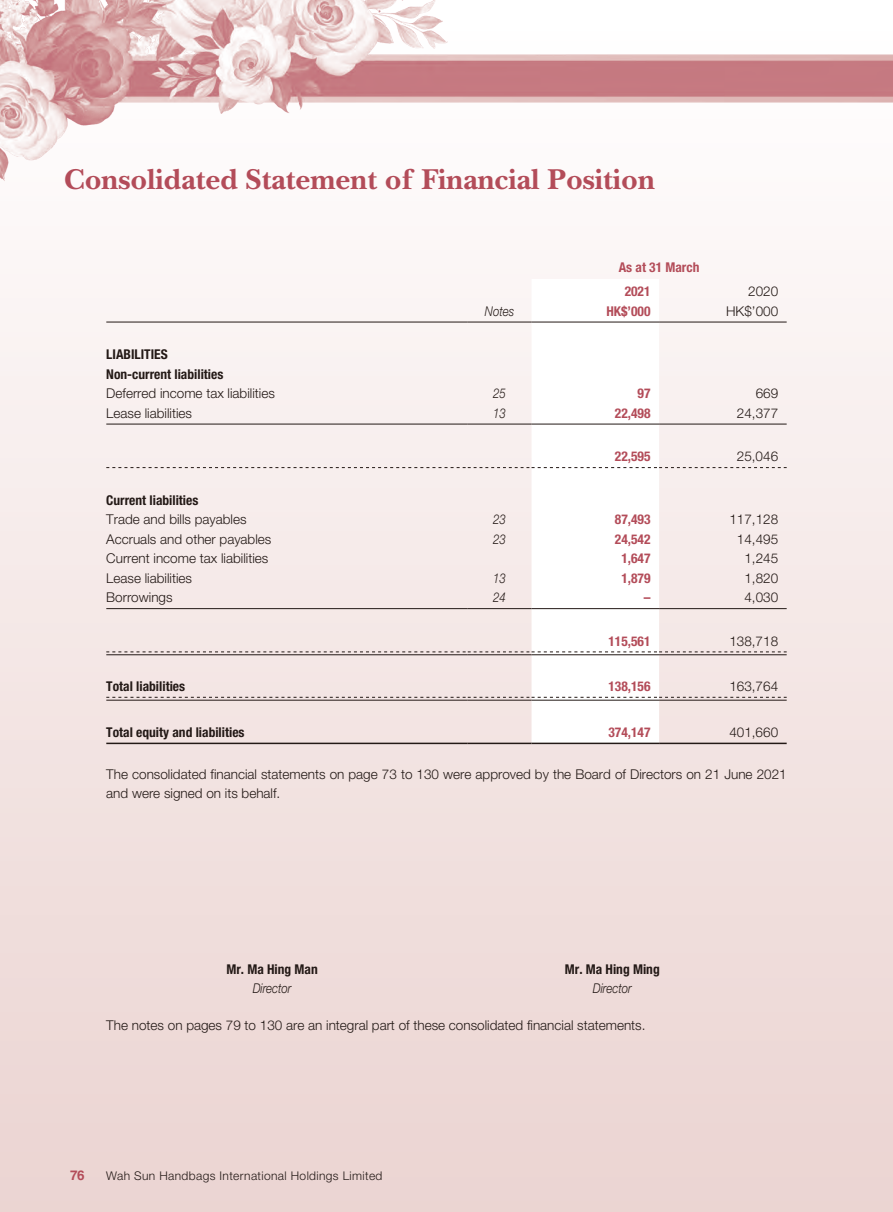
<style>
.page{position:relative;width:893px;height:1212px;background:#fff}
.page>*{position:absolute;margin:0;border:0;box-sizing:border-box;transform-origin:0 0}
.t1{font:700 30px "New Baskerville Std";color:#b34c59}
.t2{font:300 13.5px/19.5px "Helvetica Neue LT Std";color:#231916}
.t3{font:700 condensed 13.5px/19.5px "Helvetica Neue LT Std";color:#231916}
.t4{font:700 condensed 13.5px/23.7px "Helvetica Neue LT Std";color:#b34c59}
.t5{font:italic 300 13.5px "Helvetica Neue LT Std";color:#231916;scale:.85 1}
.t6{font:700 13.5px "Helvetica LT Std";color:#b34c59}
.t7{font:300 12px "Helvetica Neue LT Std";letter-spacing:.03em;color:#231916}
</style>
<div class="page">
<img style="left:0;top:0;width:893px;height:1212px">
<svg style="left:531px;top:279px;width:128px;height:464px"></svg>
<hr style="left:106px;top:322px;width:362px;height:1px;background:#231916">
<hr style="left:468px;top:322px;width:63px;height:1px;background:#231916">
<hr style="left:531px;top:322px;width:128px;height:1px;background:#231916">
<hr style="left:659px;top:322px;width:128px;height:1px;background:#231916">
<hr style="left:106px;top:424px;width:362px;height:1px;background:#231916">
<hr style="left:468px;top:424px;width:63px;height:1px;background:#231916">
<hr style="left:531px;top:424px;width:128px;height:1px;background:#231916">
<hr style="left:659px;top:424px;width:128px;height:1px;background:#231916">
<svg style="left:106px;top:467px;width:681px;height:1px"></svg>
<hr style="left:106px;top:608px;width:362px;height:1px;background:#231916">
<hr style="left:468px;top:608px;width:63px;height:1px;background:#231916">
<hr style="left:531px;top:608px;width:128px;height:1px;background:#231916">
<hr style="left:659px;top:608px;width:128px;height:1px;background:#231916">
<hr style="left:106px;top:654px;width:362px;height:1px;background:#231916">
<hr style="left:468px;top:654px;width:63px;height:1px;background:#231916">
<hr style="left:531px;top:654px;width:128px;height:1px;background:#231916">
<svg style="left:106px;top:651px;width:681px;height:1px"></svg>
<hr style="left:659px;top:654px;width:128px;height:1px;background:#231916">
<hr style="left:106px;top:700px;width:362px;height:1px;background:#231916">
<hr style="left:468px;top:700px;width:63px;height:1px;background:#231916">
<hr style="left:531px;top:700px;width:128px;height:1px;background:#231916">
<svg style="left:106px;top:697px;width:681px;height:1px"></svg>
<hr style="left:659px;top:700px;width:128px;height:1px;background:#231916">
<hr style="left:106px;top:743px;width:362px;height:1px;background:#231916">
<hr style="left:468px;top:743px;width:63px;height:1px;background:#231916">
<hr style="left:531px;top:743px;width:128px;height:1px;background:#231916">
<hr style="left:659px;top:743px;width:128px;height:1px;background:#231916">
<h1 class="t1" style="left:64px;top:161px;width:593px">Consolidated Statement of Financial Position</h1>
<p class="t4" style="left:625px;top:255px;width:76px;text-indent:-6px">As at 31 March<br>2021</p>
<p class="t2" style="left:748px;top:281px;width:32px">2020</p>
<p class="t5" style="left:485px;top:303px;width:36px">Notes</p>
<p class="t4" style="left:606px;top:299px;width:46px">HK$’000</p>
<p class="t2" style="left:726px;top:301px;width:54px">HK$’000</p>
<p class="t3" style="left:106px;top:344px;width:119px">LIABILITIES<br>Non-current liabilities</p>
<p class="t2" style="left:106px;top:383px;width:170px">Deferred income tax liabilities</p>
<p class="t5" style="left:493px;top:385px;width:17px">25</p>
<p class="t4" style="left:638px;top:381px;width:14px">97</p>
<p class="t2" style="left:756px;top:383px;width:24px">669</p>
<p class="t2" style="left:106px;top:403px;width:87px">Lease liabilities</p>
<p class="t5" style="left:493px;top:405px;width:17px">13</p>
<p class="t4" style="left:615px;top:401px;width:37px">22,498</p>
<p class="t2" style="left:737px;top:403px;width:43px">24,377</p>
<p class="t4" style="left:615px;top:444px;width:37px">22,595</p>
<p class="t2" style="left:737px;top:446px;width:43px">25,046</p>
<p class="t3" style="left:106px;top:490px;width:94px">Current liabilities</p>
<p class="t2" style="left:106px;top:509px;width:142px">Trade and bills payables</p>
<p class="t5" style="left:493px;top:511px;width:17px">23</p>
<p class="t4" style="left:615px;top:507px;width:37px">87,493</p>
<p class="t2" style="left:729px;top:509px;width:50px">117,128</p>
<p class="t2" style="left:106px;top:529px;width:167px">Accruals and other payables</p>
<p class="t5" style="left:493px;top:531px;width:17px">23</p>
<p class="t4" style="left:615px;top:527px;width:37px">24,542</p>
<p class="t2" style="left:737px;top:529px;width:43px">14,495</p>
<p class="t2" style="left:106px;top:548px;width:164px">Current income tax liabilities</p>
<p class="t4" style="left:621px;top:546px;width:31px">1,647</p>
<p class="t2" style="left:744px;top:548px;width:35px">1,245</p>
<p class="t2" style="left:106px;top:568px;width:87px">Lease liabilities</p>
<p class="t5" style="left:493px;top:570px;width:17px">13</p>
<p class="t4" style="left:621px;top:566px;width:31px">1,879</p>
<p class="t2" style="left:744px;top:568px;width:35px">1,820</p>
<p class="t2" style="left:106px;top:587px;width:68px">Borrowings</p>
<p class="t5" style="left:493px;top:589px;width:17px">24</p>
<p class="t4" style="left:644px;top:585px;width:8px">–</p>
<p class="t2" style="left:744px;top:587px;width:35px">4,030</p>
<p class="t4" style="left:608px;top:629px;width:44px">115,561</p>
<p class="t2" style="left:729px;top:631px;width:50px">138,718</p>
<p class="t3" style="left:106px;top:676px;width:80px">Total liabilities</p>
<p class="t4" style="left:608px;top:674px;width:44px">138,156</p>
<p class="t2" style="left:729px;top:676px;width:50px">163,764</p>
<p class="t3" style="left:106px;top:722px;width:140px">Total equity and liabilities</p>
<p class="t4" style="left:608px;top:720px;width:44px">374,147</p>
<p class="t2" style="left:729px;top:722px;width:50px">401,660</p>
<p class="t2" style="left:106px;top:764px;width:682px">The consolidated financial statements on page 73 to 130 were approved by the Board of Directors on 21 June 2021 and were signed on its behalf.</p>
<p class="t3" style="left:226px;top:959px;width:93px">Mr. Ma Hing Man</p>
<p class="t3" style="left:565px;top:959px;width:96px">Mr. Ma Hing Ming</p>
<p class="t5" style="left:253px;top:980px;width:47px">Director</p>
<p class="t5" style="left:593px;top:980px;width:47px">Director</p>
<p class="t2" style="left:106px;top:1015px;width:541px">The notes on pages 79 to 130 are an integral part of these consolidated financial statements.</p>
<p class="t6" style="left:70px;top:1167px;width:16px">76</p>
<p class="t7" style="left:106px;top:1168px;width:278px">Wah Sun Handbags International Holdings Limited</p>
</div>
